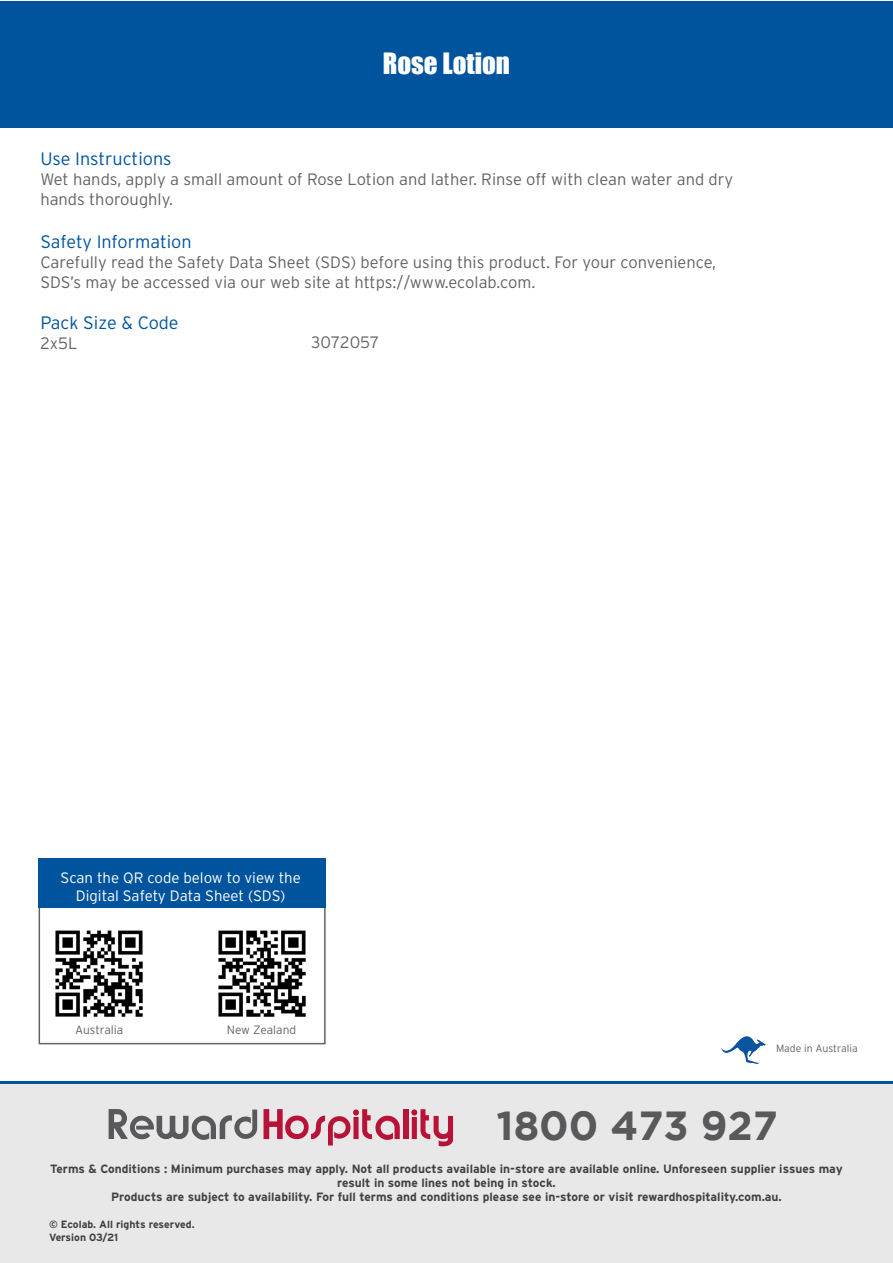
<style>
.page{position:relative;width:893px;height:1263px;background:#fff}
.page>*{position:absolute;margin:0;border:0;box-sizing:border-box;transform-origin:0 0}
.t1{font:700 40.5px "Gotham";color:#59595c}
.t2{font:27px "Impact";color:#fff}
.t3{font:300 18px "Interstate";color:#00549e}
.t4{font:300 16.5px/19.8px "Interstate";color:#636366}
.t5{font:300 15px/18px "Interstate";color:#fff;text-align:center}
.t6{font:700 12px/14.4px "Interstate";color:#414042;text-align:center}
.t7{font:300 12px "Interstate";color:#636366}
.t8{font:700 10.5px/12.6px "Interstate";color:#3e3e3f}
.t9{font:300 10.5px "Interstate";color:#636366}
</style>
<div class="page">
<div style="left:0;top:1px;width:893px;height:127px;background:#00549e"></div>
<div style="left:39px;top:902px;width:287px;height:142px;border:2px solid #636366"></div>
<div style="left:39px;top:858px;width:287px;height:49px;background:#00549e"></div>
<img style="left:55px;top:930px;width:88px;height:87px">
<img style="left:218px;top:930px;width:88px;height:87px">
<img style="left:721px;top:1036px;width:45px;height:28px">
<div style="left:0;top:1084px;width:893px;height:179px;background:#e8e8e8"></div>
<svg style="left:264px;top:1109px;width:136px;height:36px"></svg>
<div style="left:403px;top:1109px;width:6px;height:30px;background:#b81238"></div>
<svg style="left:411px;top:1109px;width:42px;height:37px"></svg>
<svg style="left:109px;top:1109px;width:148px;height:31px"></svg>
<hr style="left:0;top:1081px;width:893px;height:3px;background:#00549e">
<h2 class="t2" style="left:383px;top:43px;width:129px">Rose Lotion</h2>
<h3 class="t3" style="left:40px;top:149px;width:133px">Use Instructions</h3>
<h3 class="t4" style="left:40px;top:169px;width:694px">Wet hands, apply a small amount of Rose Lotion and lather. Rinse off with clean water and dry hands thoroughly.</h3>
<h3 class="t3" style="left:40px;top:231px;width:153px">Safety Information</h3>
<h3 class="t4" style="left:40px;top:252px;width:677px">Carefully read the Safety Data Sheet (SDS) before using this product. For your convenience,<br>SDS’s may be accessed via our web site at https://www.ecolab.com.</h3>
<h3 class="t3" style="left:40px;top:312px;width:140px">Pack Size &amp; Code</h3>
<h3 class="t4" style="left:40px;top:333px;width:39px">2x5L</h3>
<h3 class="t4" style="left:311px;top:333px;width:70px">3072057</h3>
<p class="t5" style="left:61px;top:868px;width:242px">Scan the QR code below to view the<br>Digital Safety Data Sheet (SDS)</p>
<p class="t7" style="left:75px;top:1023px;width:50px">Australia</p>
<p class="t7" style="left:227px;top:1023px;width:71px">New Zealand</p>
<p class="t9" style="left:776px;top:1042px;width:83px">Made in Australia</p>
<h1 class="t1" style="left:497px;top:1102px;width:283px">1800 473 927</h1>
<p class="t6" style="left:50px;top:1161px;width:794px">Terms &amp; Conditions : Minimum purchases may apply. Not all products available in-store are available online. Unforeseen supplier issues may result in some lines not being in stock.<br>Products are subject to availability. For full terms and conditions please see in-store or visit rewardhospitality.com.au.</p>
<p class="t8" style="left:49px;top:1218px;width:147px">© Ecolab. All rights reserved.<br>Version 03/21</p>
</div>
